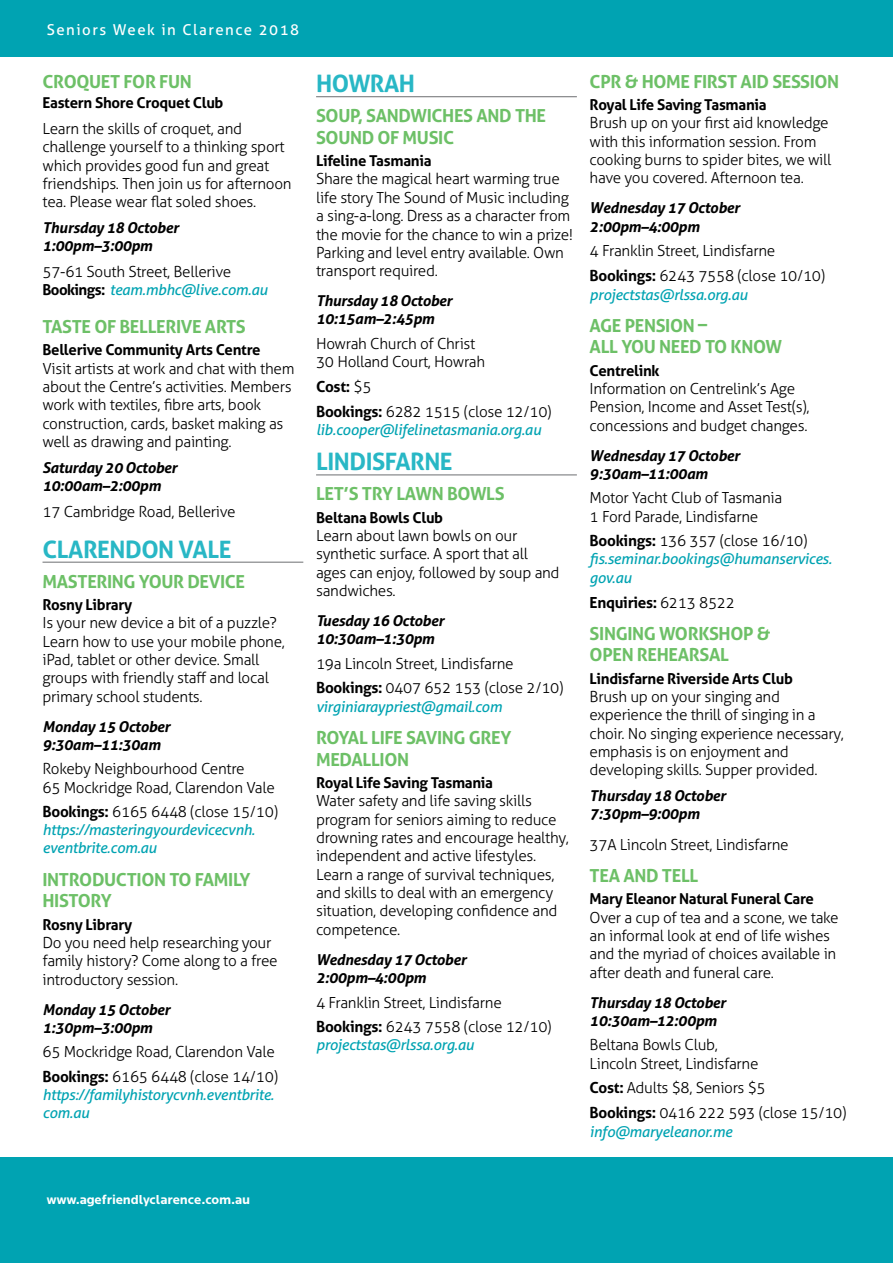
<style>
.page{position:relative;width:893px;height:1263px;background:#fff}
.page>*{position:absolute;margin:0;border:0;box-sizing:border-box;transform-origin:0 0}
.BLUE_Heading{font:700 24px "Aller";letter-spacing:-.02em;color:#28b7c5}
.SPOT_H2{font:700 24px "Aller";letter-spacing:-.02em;color:#28b7c5}
.GREEEN_HEADING{font:700 18px/21.6px "Aller";letter-spacing:-.02em;color:#6dc067}
.SPOT_italic_dates{font:700 18px "Aller";letter-spacing:-.02em;color:#6dc067}
.Main_Text_10pt_Aller{font:300 15.3px/18.3px "Aller";letter-spacing:-.02em;color:#000}
.SPOT_italic_dates-2{font:300 15.3px/18.3px "Aller";letter-spacing:-.02em;color:#000}
.SPOT_italic_dates-3{font:700 15.3px "Aller";letter-spacing:-.02em;color:#000}
.SPOT_italic_dates-4{font:italic 15px/18.3px "Aller";letter-spacing:-.02em;color:#00a3b2}
.SPOT_italic_dates-5{font:italic 700 15px/18px "Aller";letter-spacing:-.02em;color:#000}
.SPOT_PLace{font:700 15px "Aller";letter-spacing:-.02em;color:#000}
.Main_Text_10pt_Aller-2{font:italic 700 15px/18px "Aller";letter-spacing:-.02em;color:#000}
.Main_Text_10pt_Aller-3{font:italic 15px "Aller";letter-spacing:-.02em;color:#00a3b2}
.t1{font:15px "Aller";letter-spacing:.1em;color:#fff}
.Main_Text_10pt_Aller-4{font:700 15px "Aller";letter-spacing:-.02em;color:#000}
.t2{font:700 13.5px "Locator";letter-spacing:-.01em;color:#fff}
.s1{font-weight:700;font-style:normal;color:#000}
.s2{font-weight:700}
.s3{font-weight:300}
</style>
<div class="page">
<div style="left:0;top:1157px;width:893px;height:106px;background:#00a3b2"></div>
<div style="left:0;top:0;width:893px;height:56px;background:#00a3b2"></div>
<hr style="left:43px;top:562px;width:260px;height:1px;background:#6d6e71">
<hr style="left:316px;top:96px;width:261px;height:1px;background:#6d6e71">
<hr style="left:316px;top:474px;width:261px;height:1px;background:#6d6e71">
<p class="t1" style="left:47px;top:20px;width:254px">Seniors Week in Clarence 2018</p>
<p class="SPOT_italic_dates" style="left:43px;top:70px;width:151px">CROQUET FOR FUN</p>
<p class="Main_Text_10pt_Aller-4" style="left:43px;top:93px;width:182px">Eastern Shore Croquet Club</p>
<p class="Main_Text_10pt_Aller" style="left:43px;top:119px;width:251px">Learn the skills of croquet, and challenge yourself to a thinking sport which provides good fun and great friendships. Then join us for afternoon tea. Please wear flat soled shoes.</p>
<p class="Main_Text_10pt_Aller-2" style="left:43px;top:218px;width:138px">Thursday 18 October<br>1:00pm–3:00pm</p>
<p class="Main_Text_10pt_Aller" style="left:43px;top:262px;width:190px">57-61 South Street, Bellerive</p>
<p class="Main_Text_10pt_Aller-3" style="left:43px;top:281px;width:227px"><span class="s1">Bookings:</span> team.mbhc@live.com.au</p>
<p class="GREEEN_HEADING" style="left:43px;top:316px;width:205px">TASTE OF BELLERIVE ARTS</p>
<p class="SPOT_PLace" style="left:43px;top:341px;width:220px">Bellerive Community Arts Centre</p>
<p class="Main_Text_10pt_Aller" style="left:43px;top:359px;width:253px">Visit artists at work and chat with them about the Centre’s activities. Members work with textiles, fibre arts, book construction, cards, basket making as well as drawing and painting.</p>
<p class="Main_Text_10pt_Aller-2" style="left:43px;top:458px;width:136px">Saturday 20 October<br>10:00am–2:00pm</p>
<p class="Main_Text_10pt_Aller" style="left:43px;top:502px;width:195px">17 Cambridge Road, Bellerive</p>
<p class="BLUE_Heading" style="left:43px;top:534px;width:190px">CLARENDON VALE</p>
<p class="GREEEN_HEADING" style="left:43px;top:570px;width:204px">MASTERING YOUR DEVICE</p>
<p class="SPOT_PLace" style="left:43px;top:595px;width:91px">Rosny Library</p>
<p class="Main_Text_10pt_Aller" style="left:43px;top:614px;width:244px">Is your new device a bit of a puzzle?<br>Learn how to use your mobile phone, iPad, tablet or other device. Small groups with friendly staff and local primary school students.</p>
<p class="SPOT_italic_dates-5" style="left:43px;top:717px;width:129px">Monday 15 October<br>9:30am–11:30am</p>
<p class="SPOT_italic_dates-2" style="left:43px;top:760px;width:234px">Rokeby Neighbourhood Centre<br>65 Mockridge Road, Clarendon Vale</p>
<p class="SPOT_italic_dates-2" style="left:43px;top:803px;width:237px"><span class="s2">Bookings:</span> 6165 6448 (close 15/10)</p>
<p class="SPOT_italic_dates-4" style="left:43px;top:821px;width:214px">https://masteringyourdevicecvnh. eventbrite.com.au</p>
<p class="GREEEN_HEADING" style="left:43px;top:868px;width:210px">INTRODUCTION TO FAMILY<br>HISTORY</p>
<p class="SPOT_PLace" style="left:43px;top:915px;width:91px">Rosny Library</p>
<p class="Main_Text_10pt_Aller" style="left:43px;top:933px;width:237px">Do you need help researching your family history? Come along to a free introductory session.</p>
<p class="SPOT_italic_dates-5" style="left:43px;top:1000px;width:129px">Monday 15 October<br>1:30pm–3:00pm</p>
<p class="SPOT_italic_dates-2" style="left:43px;top:1043px;width:234px">65 Mockridge Road, Clarendon Vale</p>
<p class="SPOT_italic_dates-2" style="left:43px;top:1067px;width:237px"><span class="s2">Bookings:</span> 6165 6448 (close 14/10)</p>
<p class="SPOT_italic_dates-4" style="left:43px;top:1085px;width:233px">https://familyhistorycvnh.eventbrite. com.au</p>
<p class="SPOT_H2" style="left:316px;top:69px;width:101px">HOWRAH</p>
<p class="GREEEN_HEADING" style="left:316px;top:105px;width:232px">SOUP, SANDWICHES AND THE<br>SOUND OF MUSIC</p>
<p class="SPOT_PLace" style="left:316px;top:151px;width:117px">Lifeline Tasmania</p>
<p class="Main_Text_10pt_Aller" style="left:316px;top:170px;width:259px">Share the magical heart warming true life story The Sound of Music including a sing-a-long. Dress as a character from the movie for the chance to win a prize!<br>Parking and level entry available. Own transport required.</p>
<p class="SPOT_italic_dates-5" style="left:316px;top:292px;width:138px">Thursday 18 October<br>10:15am–2:45pm</p>
<p class="SPOT_italic_dates-2" style="left:316px;top:334px;width:171px">Howrah Church of Christ<br>30 Holland Court, Howrah</p>
<p class="SPOT_italic_dates-3" style="left:316px;top:377px;width:57px">Cost: <span class="s3">$5</span></p>
<p class="SPOT_italic_dates-2" style="left:316px;top:402px;width:237px"><span class="s2">Bookings:</span> 6282 1515 (close 12/10)</p>
<p class="SPOT_italic_dates-4" style="left:316px;top:421px;width:227px">lib.cooper@lifelinetasmania.org.au</p>
<p class="BLUE_Heading" style="left:316px;top:447px;width:138px">LINDISFARNE</p>
<p class="GREEEN_HEADING" style="left:316px;top:483px;width:190px">LET’S TRY LAWN BOWLS</p>
<p class="SPOT_PLace" style="left:316px;top:508px;width:129px">Beltana Bowls Club</p>
<p class="Main_Text_10pt_Aller" style="left:316px;top:526px;width:245px">Learn about lawn bowls on our synthetic surface. A sport that all ages can enjoy, followed by soup and sandwiches.</p>
<p class="SPOT_italic_dates-5" style="left:316px;top:611px;width:129px">Tuesday 16 October<br>10:30am–1:30pm</p>
<p class="SPOT_italic_dates-2" style="left:316px;top:654px;width:199px">19a Lincoln Street, Lindisfarne</p>
<p class="SPOT_italic_dates-2" style="left:316px;top:679px;width:249px"><span class="s2">Bookings:</span> 0407 652 153 (close 2/10)</p>
<p class="SPOT_italic_dates-4" style="left:316px;top:697px;width:187px">virginiaraypriest@gmail.com</p>
<p class="GREEEN_HEADING" style="left:316px;top:727px;width:197px">ROYAL LIFE SAVING GREY<br>MEDALLION</p>
<p class="SPOT_PLace" style="left:316px;top:773px;width:178px">Royal Life Saving Tasmania</p>
<p class="Main_Text_10pt_Aller" style="left:316px;top:792px;width:254px">Water safety and life saving skills program for seniors aiming to reduce drowning rates and encourage healthy, independent and active lifestyles.<br>Learn a range of survival techniques, and skills to deal with an emergency situation, developing confidence and competence.</p>
<p class="SPOT_italic_dates-5" style="left:316px;top:950px;width:152px">Wednesday 17 October<br>2:00pm–4:00pm</p>
<p class="SPOT_italic_dates-2" style="left:316px;top:993px;width:187px">4 Franklin Street, Lindisfarne</p>
<p class="SPOT_italic_dates-2" style="left:316px;top:1018px;width:237px"><span class="s2">Bookings:</span> 6243 7558 (close 12/10)</p>
<p class="SPOT_italic_dates-4" style="left:316px;top:1036px;width:159px">projectstas@rlssa.org.au</p>
<p class="GREEEN_HEADING" style="left:590px;top:70px;width:251px">CPR &amp; HOME FIRST AID SESSION</p>
<p class="SPOT_PLace" style="left:590px;top:95px;width:178px">Royal Life Saving Tasmania</p>
<p class="Main_Text_10pt_Aller" style="left:590px;top:114px;width:243px">Brush up on your first aid knowledge with this information session. From cooking burns to spider bites, we will have you covered. Afternoon tea.</p>
<p class="SPOT_italic_dates-5" style="left:590px;top:199px;width:152px">Wednesday 17 October<br>2:00pm–4:00pm</p>
<p class="SPOT_italic_dates-2" style="left:590px;top:242px;width:187px">4 Franklin Street, Lindisfarne</p>
<p class="SPOT_italic_dates-2" style="left:590px;top:267px;width:237px"><span class="s2">Bookings:</span> 6243 7558 (close 10/10)</p>
<p class="SPOT_italic_dates-4" style="left:590px;top:285px;width:159px">projectstas@rlssa.org.au</p>
<p class="GREEEN_HEADING" style="left:590px;top:314px;width:194px">AGE PENSION –<br>ALL YOU NEED TO KNOW</p>
<p class="SPOT_PLace" style="left:590px;top:361px;width:71px">Centrelink</p>
<p class="Main_Text_10pt_Aller" style="left:590px;top:379px;width:222px">Information on Centrelink’s Age<br>Pension, Income and Asset Test(s), concessions and budget changes.</p>
<p class="SPOT_italic_dates-5" style="left:590px;top:446px;width:152px">Wednesday 17 October<br>9:30am–11:00am</p>
<p class="SPOT_italic_dates-2" style="left:590px;top:489px;width:194px">Motor Yacht Club of Tasmania<br>1 Ford Parade, Lindisfarne</p>
<p class="SPOT_italic_dates-2" style="left:590px;top:532px;width:219px"><span class="s2">Bookings:</span> 136 357 (close 16/10)</p>
<p class="SPOT_italic_dates-4" style="left:590px;top:550px;width:244px">fis.seminar.bookings@humanservices. gov.au</p>
<p class="SPOT_italic_dates-3" style="left:590px;top:593px;width:147px">Enquiries: <span class="s3">6213 8522</span></p>
<p class="GREEEN_HEADING" style="left:590px;top:622px;width:182px">SINGING WORKSHOP &amp;<br>OPEN REHEARSAL</p>
<p class="SPOT_PLace" style="left:590px;top:669px;width:205px">Lindisfarne Riverside Arts Club</p>
<p class="Main_Text_10pt_Aller" style="left:590px;top:687px;width:256px">Brush up on your singing and experience the thrill of singing in a choir. No singing experience necessary, emphasis is on enjoyment and developing skills. Supper provided.</p>
<p class="Main_Text_10pt_Aller-2" style="left:590px;top:786px;width:138px">Thursday 18 October<br>7:30pm–9:00pm</p>
<p class="SPOT_italic_dates-2" style="left:590px;top:835px;width:201px">37A Lincoln Street, Lindisfarne</p>
<p class="GREEEN_HEADING" style="left:590px;top:865px;width:110px">TEA AND TELL</p>
<p class="SPOT_PLace" style="left:590px;top:890px;width:226px">Mary Eleanor Natural Funeral Care</p>
<p class="Main_Text_10pt_Aller" style="left:590px;top:908px;width:251px">Over a cup of tea and a scone, we take an informal look at end of life wishes and the myriad of choices available in after death and funeral care.</p>
<p class="SPOT_italic_dates-5" style="left:590px;top:993px;width:138px">Thursday 18 October<br>10:30am–12:00pm</p>
<p class="SPOT_italic_dates-2" style="left:590px;top:1036px;width:170px">Beltana Bowls Club,<br>Lincoln Street, Lindisfarne</p>
<p class="SPOT_italic_dates-2" style="left:590px;top:1079px;width:178px"><span class="s2">Cost:</span> Adults $8, Seniors $5</p>
<p class="SPOT_italic_dates-2" style="left:590px;top:1103px;width:258px"><span class="s2">Bookings:</span> 0416 222 593 (close 15/10)</p>
<p class="SPOT_italic_dates-4" style="left:590px;top:1122px;width:144px">info@maryeleanor.me</p>
<p class="t2" style="left:47px;top:1191px;width:205px">www.agefriendlyclarence.com.au</p>
</div>
